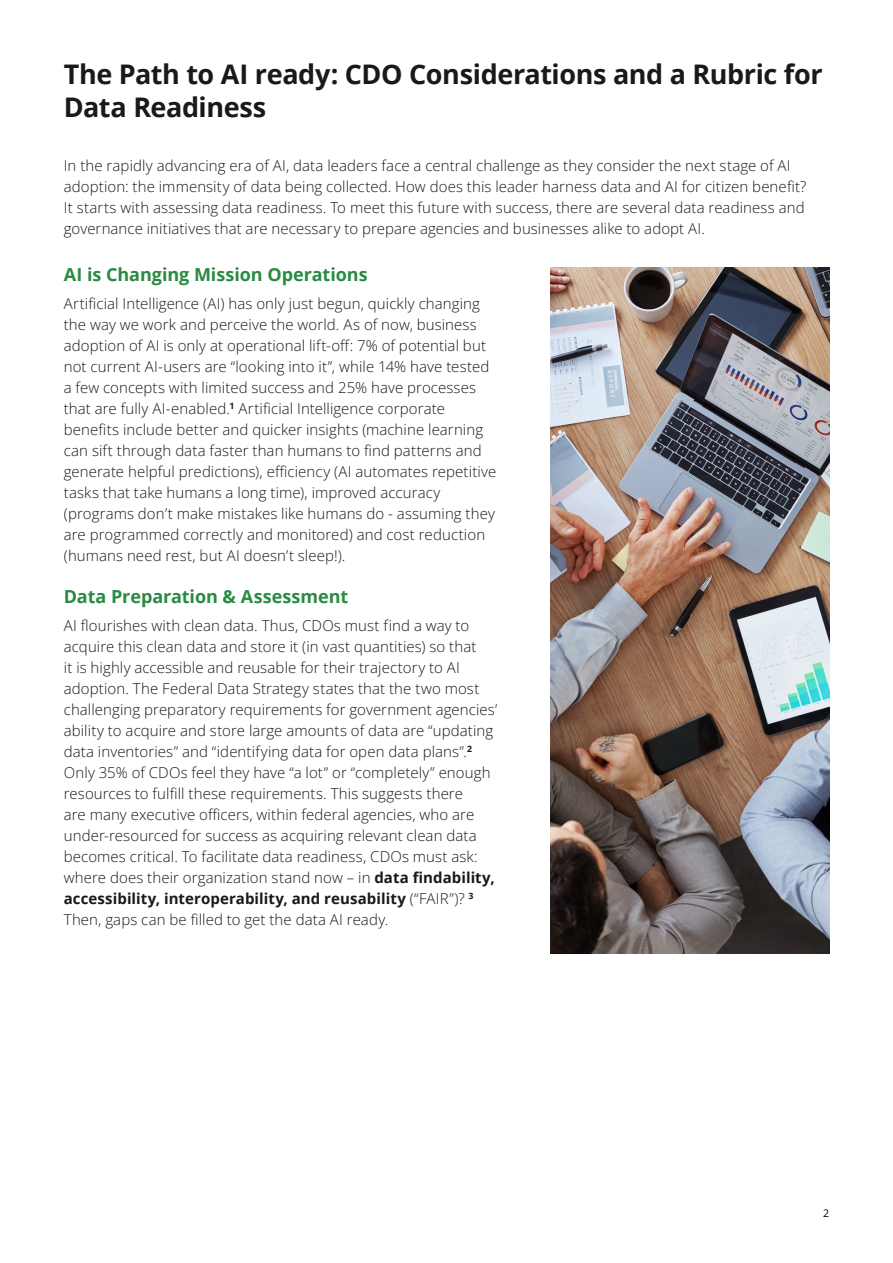
<style>
.page{position:relative;width:893px;height:1263px;background:#fff}
.page>*{position:absolute;margin:0;border:0;box-sizing:border-box;transform-origin:0 0}
.t1{font:700 27px/33px "Open Sans";letter-spacing:-.015em;color:#191918}
.t2{font:700 18px "Open Sans";letter-spacing:-.005em;color:#298a42}
.t3{font:15px/21px "Open Sans";letter-spacing:.005em;color:#191918}
.t4{font:10.5px "Open Sans";color:#000}
.s1{font-weight:700}
</style>
<div class="page">
<img style="left:550px;top:268px;width:279px;height:685px">
<h1 class="t1" style="left:64px;top:57px;width:760px">The Path to AI ready: CDO Considerations and a Rubric for<br>Data Readiness</h1>
<p class="t3" style="left:64px;top:155px;width:744px">In the rapidly advancing era of AI, data leaders face a central challenge as they consider the next stage of AI adoption: the immensity of data being collected. How does this leader harness data and AI for citizen benefit?<br>It starts with assessing data readiness. To meet this future with success, there are several data readiness and governance initiatives that are necessary to prepare agencies and businesses alike to adopt AI.</p>
<p class="t2" style="left:64px;top:262px;width:305px">AI is Changing Mission Operations</p>
<p class="t3" style="left:64px;top:293px;width:434px">Artificial Intelligence (AI) has only just begun, quickly changing the way we work and perceive the world. As of now, business adoption of AI is only at operational lift-off: 7% of potential but not current AI-users are “looking into it”, while 14% have tested a few concepts with limited success and 25% have processes that are fully AI-enabled.<sup>1</sup> Artificial Intelligence corporate benefits include better and quicker insights (machine learning can sift through data faster than humans to find patterns and generate helpful predictions), efficiency (AI automates repetitive tasks that take humans a long time), improved accuracy (programs don’t make mistakes like humans do - assuming they are programmed correctly and monitored) and cost reduction (humans need rest, but AI doesn’t sleep!).</p>
<p class="t2" style="left:64px;top:584px;width:286px">Data Preparation &amp; Assessment</p>
<p class="t3" style="left:64px;top:615px;width:435px">AI flourishes with clean data. Thus, CDOs must find a way to acquire this clean data and store it (in vast quantities) so that<br>it is highly accessible and reusable for their trajectory to AI adoption. The Federal Data Strategy states that the two most challenging preparatory requirements for government agencies’ ability to acquire and store large amounts of data are “updating data inventories” and “identifying data for open data plans”.<sup>2<br></sup>Only 35% of CDOs feel they have “a lot” or “completely” enough resources to fulfill these requirements. This suggests there<br>are many executive officers, within federal agencies, who are under-resourced for success as acquiring relevant clean data becomes critical. To facilitate data readiness, CDOs must ask: where does their organization stand now – in <span class="s1">data findability, accessibility, interoperability, and reusability</span> (“FAIR”)? <sup>3<br></sup>Then, gaps can be filled to get the data AI ready.</p>
<p class="t4" style="left:823px;top:1206px;width:8px">2</p>
</div>
